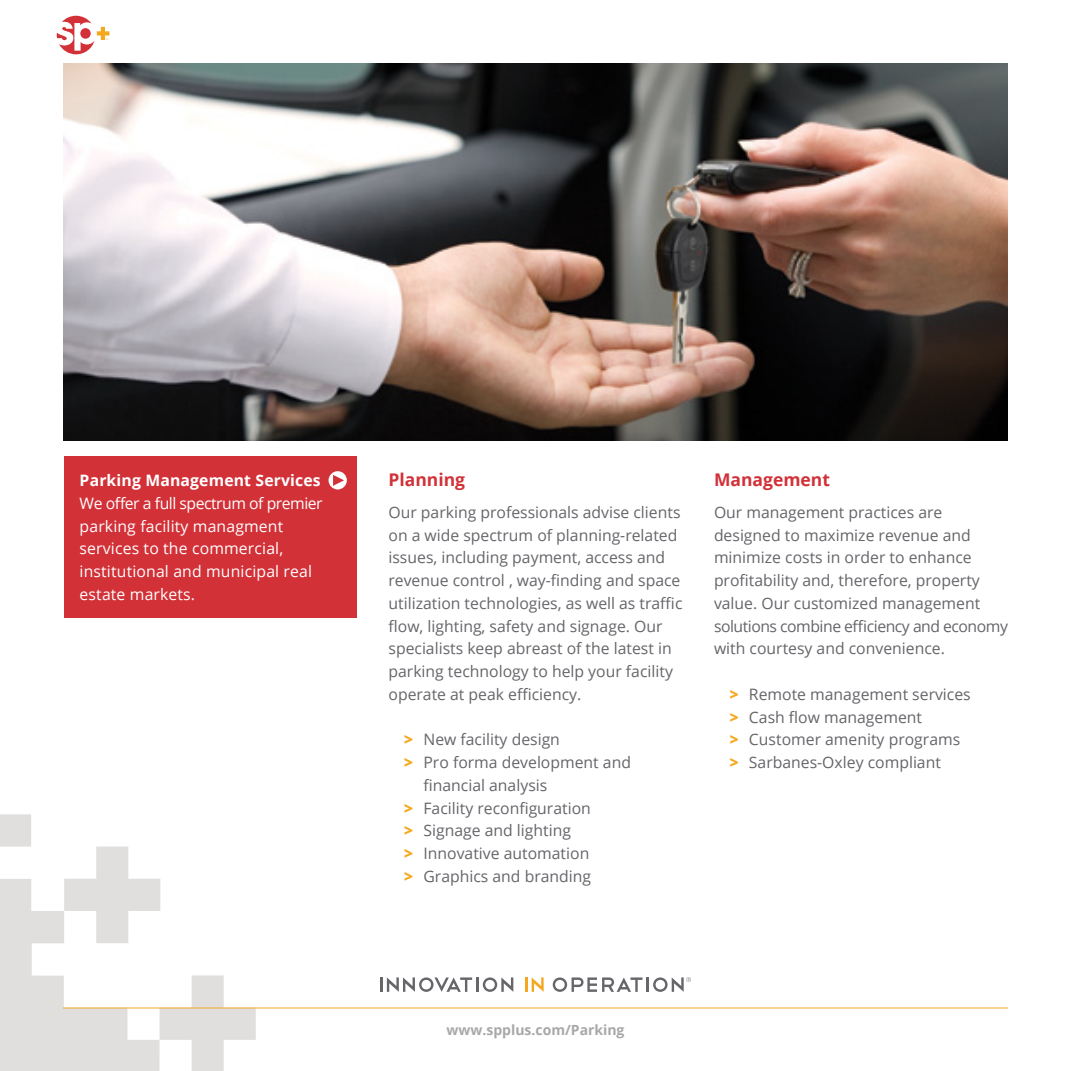
<style>
.page{position:relative;width:1071px;height:1071px;background:#fff}
.page>*{position:absolute;margin:0;border:0;box-sizing:border-box;transform-origin:0 0}
.t1{font:700 17.5px "Open Sans";color:#d23138}
.t2{font:15.75px/22.8px "Open Sans";color:#65656a}
.t3{font:15.75px/22.8px "Open Sans";letter-spacing:.01em;color:#fff}
.t4{font:700 15.75px "Open Sans";letter-spacing:.01em;color:#fff}
.t5{font:700 14px "Open Sans";color:#a9a8a9}
.s1{font-weight:800;color:#f5a81d}
</style>
<div class="page">
<svg style="left:0;top:814px;width:256px;height:257px"></svg>
<img style="left:64px;top:64px;width:943px;height:376px">
<hr style="left:63px;top:1008px;width:945px;height:1px;background:#f5a81d">
<div style="left:64px;top:457px;width:293px;height:161px;background:#d23138"></div>
<svg style="left:57px;top:16px;width:52px;height:38px"></svg>
<div style="left:80px;top:28px;width:11px;height:11px;background:#d23138;border-radius:50%"></div>
<div style="left:329px;top:471px;width:18px;height:18px;background:#fff;border-radius:50%"></div>
<svg style="left:333px;top:475px;width:11px;height:11px"></svg>
<hr style="left:380px;top:977px;width:3px;height:15px;background:#65656a">
<svg style="left:387px;top:977px;width:85px;height:15px"></svg>
<hr style="left:476px;top:977px;width:3px;height:15px;background:#65656a">
<svg style="left:483px;top:977px;width:30px;height:15px"></svg>
<hr style="left:525px;top:977px;width:3px;height:15px;background:#f5a81d">
<svg style="left:532px;top:977px;width:12px;height:15px"></svg>
<svg style="left:553px;top:977px;width:138px;height:15px"></svg>
<p class="t4" style="left:80px;top:469px;width:243px">Parking Management Services</p>
<p class="t3" style="left:80px;top:491px;width:245px">We offer a full spectrum of premier parking facility managment services to the commercial, institutional and municipal real estate markets.</p>
<p class="t1" style="left:388px;top:468px;width:78px">Planning</p>
<p class="t2" style="left:388px;top:500px;width:296px">Our parking professionals advise clients on a wide spectrum of planning-related issues, including payment, access and revenue control , way-finding and space utilization technologies, as well as traffic flow, lighting, safety and signage. Our specialists keep abreast of the latest in parking technology to help your facility operate at peak efficiency.</p>
<p class="t2" style="left:404px;top:728px;width:157px"><span class="s1">&gt;</span> New facility design</p>
<p class="t2" style="left:404px;top:751px;width:228px"><span class="s1">&gt;</span> Pro forma development and</p>
<p class="t2" style="left:423px;top:773px;width:125px">financial analysis</p>
<p class="t2" style="left:404px;top:796px;width:188px"><span class="s1">&gt;</span> Facility reconfiguration</p>
<p class="t2" style="left:404px;top:819px;width:168px"><span class="s1">&gt;</span> Signage and lighting</p>
<p class="t2" style="left:404px;top:842px;width:187px"><span class="s1">&gt;</span> Innovative automation</p>
<p class="t2" style="left:404px;top:864px;width:188px"><span class="s1">&gt;</span> Graphics and branding</p>
<p class="t1" style="left:714px;top:468px;width:117px">Management</p>
<p class="t2" style="left:714px;top:500px;width:296px">Our management practices are designed to maximize revenue and minimize costs in order to enhance profitability and, therefore, property value. Our customized management solutions combine efficiency and economy with courtesy and convenience.</p>
<p class="t2" style="left:730px;top:682px;width:243px"><span class="s1">&gt;</span> Remote management services <span class="s1">&gt;</span> Cash flow management<br><span class="s1">&gt;</span> Customer amenity programs <span class="s1">&gt;</span> Sarbanes-Oxley compliant</p>
<p class="t5" style="left:446px;top:1020px;width:180px">www.spplus.com/Parking</p>
</div>
